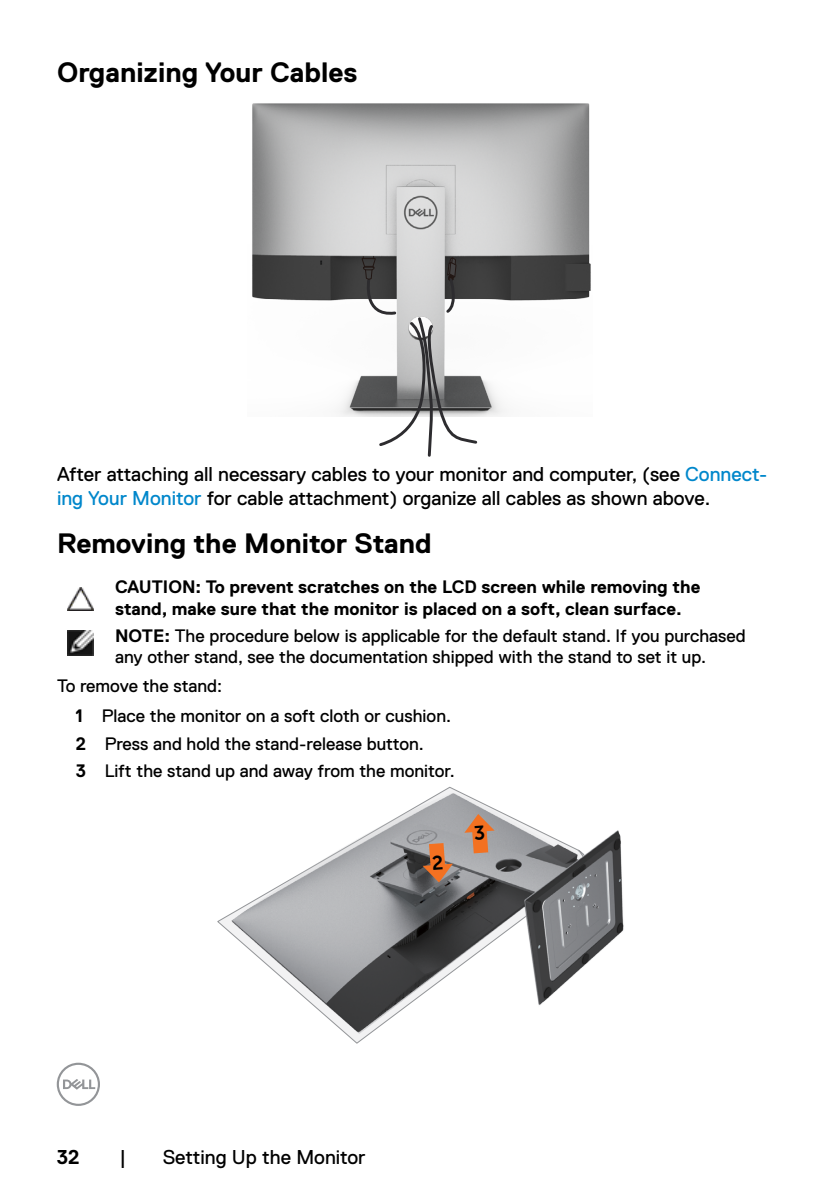
<style>
.page{position:relative;width:840px;height:1191px;background:#fff}
.page>*{position:absolute;margin:0;border:0;box-sizing:border-box;transform-origin:0 0}
.Head2{font:700 28px "Dell Replica";color:#000}
.t1{font:20px/24px "Dell Replica";color:#000}
.t2{font:700 20px "Dell Replica";color:#000}
.內文{font:18px/21.6px "Dell Replica";color:#000}
.內文-2{font:700 18px/22px "Dell Replica";color:#000}
.s1{color:#0087cb}
.s2{font-weight:700}
</style>
<div class="page">
<svg style="left:57px;top:1062px;width:43px;height:44px"></svg>
<img style="left:252px;top:103px;width:339px;height:314px">
<svg style="left:361px;top:256px;width:118px;height:201px"></svg>
<img style="left:68px;top:587px;width:26px;height:23px">
<img style="left:68px;top:630px;width:25px;height:26px">
<img style="left:228px;top:787px;width:396px;height:251px">
<svg style="left:422px;top:843px;width:30px;height:39px"></svg>
<svg style="left:464px;top:814px;width:30px;height:39px"></svg>
<p class="Head2" style="left:57px;top:56px;width:302px">Organizing Your Cables</p>
<p class="t1" style="left:57px;top:462px;width:711px">After attaching all necessary cables to your monitor and computer, (see <span class="s1">Connect&shy;ing Your Monitor</span> for cable attachment) organize all cables as shown above.</p>
<p class="Head2" style="left:57px;top:527px;width:376px">Removing the Monitor Stand</p>
<p class="內文-2" style="left:115px;top:576px;width:586px">CAUTION: To prevent scratches on the LCD screen while removing the stand, make sure that the monitor is placed on a soft, clean surface.</p>
<p class="內文" style="left:115px;top:624px;width:632px"><span class="s2">NOTE:</span> The procedure below is applicable for the default stand. If you purchased any other stand, see the documentation shipped with the stand to set it up.</p>
<p class="內文" style="left:57px;top:675px;width:167px">To remove the stand:</p>
<p class="內文" style="left:76px;top:705px;width:377px"><span class="s2">1</span> Place the monitor on a soft cloth or cushion.</p>
<p class="內文" style="left:76px;top:732px;width:349px"><span class="s2">2</span> Press and hold the stand-release button.</p>
<p class="內文" style="left:76px;top:760px;width:380px"><span class="s2">3</span> Lift the stand up and away from the monitor.</p>
<p class="t2" style="left:57px;top:1146px;width:24px">32</p>
<p class="t1" style="left:119px;top:1145px;width:8px">|</p>
<p class="t1" style="left:162px;top:1145px;width:204px">Setting Up the Monitor</p>
</div>
